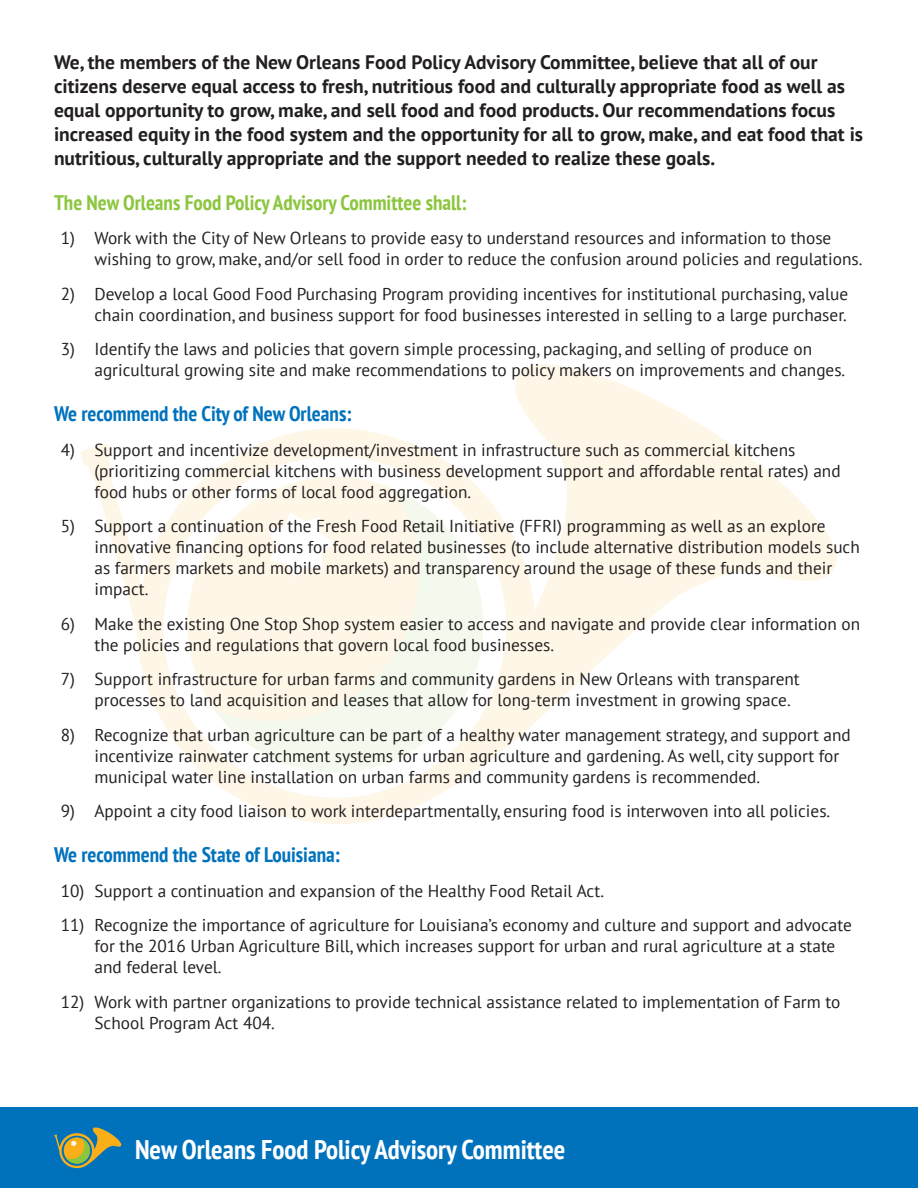
<style>
.page{position:relative;width:918px;height:1188px;background:#fff}
.page>*{position:absolute;margin:0;border:0;box-sizing:border-box;transform-origin:0 0}
.t1{font:700 condensed 27px "PT Sans";color:#fff}
.t2{font:700 condensed 21px "PT Sans";color:#0072bc}
.t3{font:700 condensed 21px "PT Sans";color:#8bc63e}
.t4{font:700 19.5px/24px "PT Sans";color:#231f20}
.t5{font:17.25px/21px "PT Sans";color:#231f20}
</style>
<div class="page">
<div style="left:0;top:1107px;width:918px;height:81px;background:#0072bc"></div>
<svg style="left:54px;top:1127px;width:67px;height:41px"></svg>
<svg style="left:81px;top:364px;width:756px;height:460px"></svg>
<svg style="left:268px;top:512px;width:66px;height:66px"></svg>
<p class="t4" style="left:54px;top:49px;width:811px">We, the members of the New Orleans Food Policy Advisory Committee, believe that all of our citizens deserve equal access to fresh, nutritious food and culturally appropriate food as well as equal opportunity to grow, make, and sell food and food products. Our recommendations focus increased equity in the food system and the opportunity for all to grow, make, and eat food that is nutritious, culturally appropriate and the support needed to realize these goals.</p>
<p class="t3" style="left:54px;top:188px;width:414px">The New Orleans Food Policy Advisory Committee shall:</p>
<p class="t5" style="left:94px;top:227px;width:769px;text-indent:-34px">1) Work with the City of New Orleans to provide easy to understand resources and information to those wishing to grow, make, and/or sell food in order to reduce the confusion around policies and regulations.</p>
<p class="t5" style="left:61px;top:283px;width:789px;text-align:right">2) Develop a local Good Food Purchasing Program providing incentives for institutional purchasing, value chain coordination, and business support for food businesses interested in selling to a large purchaser.</p>
<p class="t5" style="left:94px;top:338px;width:752px;text-indent:-34px">3) Identify the laws and policies that govern simple processing, packaging, and selling of produce on agricultural growing site and make recommendations to policy makers on improvements and changes.</p>
<p class="t2" style="left:54px;top:400px;width:299px">We recommend the City of New Orleans:</p>
<p class="t5" style="left:94px;top:439px;width:748px;text-indent:-34px">4) Support and incentivize development/investment in infrastructure such as commercial kitchens (prioritizing commercial kitchens with business development support and affordable rental rates) and food hubs or other forms of local food aggregation.</p>
<p class="t5" style="left:94px;top:515px;width:767px;text-indent:-34px">5) Support a continuation of the Fresh Food Retail Initiative (FFRI) programming as well as an explore innovative financing options for food related businesses (to include alternative distribution models such as farmers markets and mobile markets) and transparency around the usage of these funds and their impact.</p>
<p class="t5" style="left:94px;top:613px;width:767px;text-indent:-34px">6) Make the existing One Stop Shop system easier to access and navigate and provide clear information on the policies and regulations that govern local food businesses.</p>
<p class="t5" style="left:94px;top:668px;width:707px;text-indent:-34px">7) Support infrastructure for urban farms and community gardens in New Orleans with transparent processes to land acquisition and leases that allow for long-term investment in growing space.</p>
<p class="t5" style="left:94px;top:724px;width:758px;text-indent:-34px">8) Recognize that urban agriculture can be part of a healthy water management strategy, and support and incentivize rainwater catchment systems for urban agriculture and gardening. As well, city support for municipal water line installation on urban farms and community gardens is recommended.</p>
<p class="t5" style="left:61px;top:800px;width:771px">9) Appoint a city food liaison to work interdepartmentally, ensuring food is interwoven into all policies.</p>
<p class="t2" style="left:54px;top:841px;width:288px">We recommend the State of Louisiana:</p>
<p class="t5" style="left:61px;top:880px;width:545px">10) Support a continuation and expansion of the Healthy Food Retail Act.</p>
<p class="t5" style="left:94px;top:914px;width:759px;text-indent:-34px">11) Recognize the importance of agriculture for Louisiana’s economy and culture and support and advocate for the 2016 Urban Agriculture Bill, which increases support for urban and rural agriculture at a state and federal level.</p>
<p class="t5" style="left:94px;top:991px;width:747px;text-indent:-34px">12) Work with partner organizations to provide technical assistance related to implementation of Farm to<br>School Program Act 404.</p>
<p class="t1" style="left:135px;top:1131px;width:432px">New Orleans Food Policy Advisory Committee</p>
</div>
